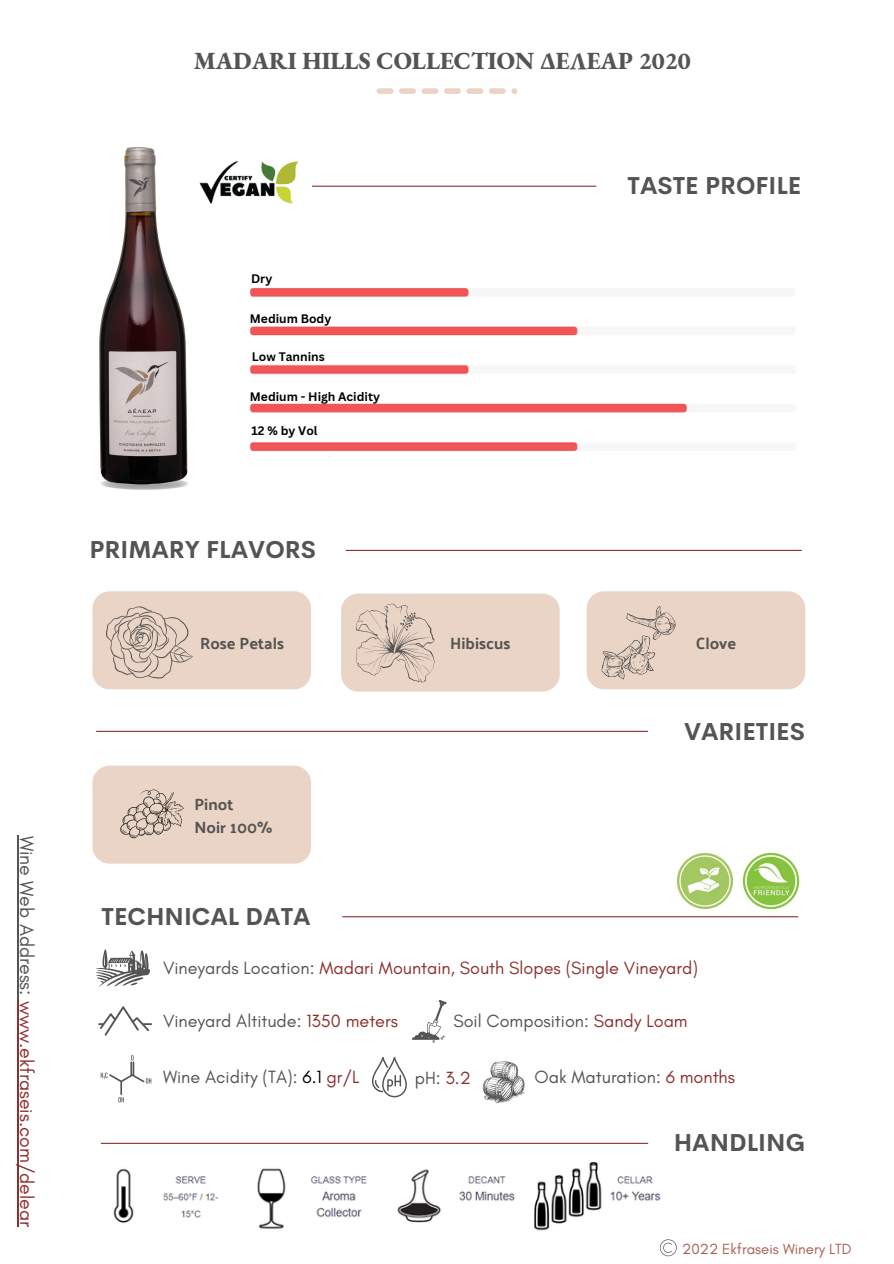
<style>
.page{position:relative;width:894px;height:1264px;background:#fff}
.page>*{position:absolute;margin:0;border:0;box-sizing:border-box;transform-origin:0 0}
.t1{font:700 24px "Cerebri Sans";color:#545454}
.t2{font:800 24px "EB Garamond";color:#545454}
.t3{font:19.5px "Glacial Indifference";color:#8c302f}
.t4{font:18px "Glacial Indifference";color:#545454}
.t5{font:18px "Glacial Indifference";color:#8c302f}
.t6{font:16.2px/22.5px "Palanquin Dark";color:#545454}
.t7{font:15px "Glacial Indifference";color:#a85f53}
.t8{font:700 12px "Canva Sans";color:#000}
.s1{color:#545454}
.s2{color:#8c302f}
.s3{color:#000}
</style>
<div class="page">
<div style="left:92px;top:591px;width:219px;height:98px;background:#ead4c5;border-radius:17px"></div>
<div style="left:341px;top:593px;width:218px;height:98px;background:#ead4c5;border-radius:17px"></div>
<div style="left:586px;top:591px;width:219px;height:98px;background:#ead4c5;border-radius:17px"></div>
<img style="left:99px;top:147px;width:89px;height:343px">
<hr style="left:244px;top:186px;width:351px;height:1px;background:#8c302f">
<hr style="left:346px;top:550px;width:455px;height:1px;background:#8c302f">
<div style="left:92px;top:765px;width:219px;height:98px;background:#ead4c5;border-radius:17px"></div>
<hr style="left:96px;top:730px;width:551px;height:2px;background:#8c302f">
<svg style="left:376px;top:88px;width:141px;height:6px"></svg>
<svg style="left:120px;top:789px;width:64px;height:50px"></svg>
<hr style="left:342px;top:916px;width:455px;height:1px;background:#8c302f">
<svg style="left:96px;top:949px;width:54px;height:38px"></svg>
<svg style="left:98px;top:1006px;width:54px;height:29px"></svg>
<svg style="left:412px;top:1000px;width:34px;height:42px"></svg>
<svg style="left:372px;top:1056px;width:35px;height:41px"></svg>
<svg style="left:101px;top:1055px;width:50px;height:47px"></svg>
<svg style="left:482px;top:1061px;width:42px;height:41px"></svg>
<img style="left:184px;top:147px;width:127px;height:105px">
<hr style="left:101px;top:1142px;width:546px;height:1px;background:#8c302f">
<svg style="left:659px;top:1239px;width:17px;height:17px"></svg>
<img style="left:250px;top:287px;width:439px;height:171px">
<svg style="left:106px;top:606px;width:87px;height:72px"></svg>
<svg style="left:355px;top:603px;width:80px;height:80px"></svg>
<svg style="left:601px;top:606px;width:74px;height:73px"></svg>
<img style="left:113px;top:1162px;width:548px;height:69px">
<hr style="left:18px;top:835px;width:1px;height:165px;background:#545454">
<hr style="left:18px;top:1000px;width:1px;height:227px;background:#8c302f">
<img style="left:742px;top:852px;width:58px;height:58px">
<img style="left:677px;top:853px;width:55px;height:55px">
<p class="t3" style="left:39px;top:835px;width:393px;rotate:90deg"><span class="s1">Wine Web Address:</span> www.ekfraseis.com/delear</p>
<h1 class="t2" style="left:194px;top:45px;width:498px">MADARI HILLS COLLECTION ΔΕΛΕΑΡ 2020</h1>
<p class="t8" style="left:251px;top:270px;width:23px">Dry</p>
<p class="t8" style="left:250px;top:310px;width:83px">Medium Body</p>
<p class="t8" style="left:252px;top:348px;width:74px">Low Tannins</p>
<p class="t8" style="left:250px;top:388px;width:131px">Medium - High Acidity</p>
<p class="t8" style="left:251px;top:422px;width:67px">12 % by Vol</p>
<h1 class="t1" style="left:89px;top:534px;width:228px">PRIMARY FLAVORS</h1>
<h1 class="t1" style="left:627px;top:170px;width:175px">TASTE PROFILE</h1>
<p class="t6" style="left:200px;top:632px;width:85px">Rose Petals</p>
<p class="t6" style="left:450px;top:632px;width:62px">Hibiscus</p>
<p class="t6" style="left:695px;top:632px;width:42px">Clove</p>
<p class="t6" style="left:194px;top:793px;width:80px">Pinot<br>Noir 100%</p>
<h1 class="t1" style="left:683px;top:716px;width:122px">VARIETIES</h1>
<h1 class="t1" style="left:102px;top:900px;width:210px">TECHNICAL DATA</h1>
<p class="t5" style="left:163px;top:956px;width:536px"><span class="s1">Vineyards Location:</span> Madari Mountain, South Slopes (Single Vineyard)</p>
<p class="t4" style="left:163px;top:1009px;width:236px">Vineyard Altitude: <span class="s2">1350 meters</span></p>
<p class="t4" style="left:453px;top:1009px;width:236px">Soil Composition: <span class="s2">Sandy Loam</span></p>
<p class="t4" style="left:163px;top:1065px;width:198px">Wine Acidity (TA): <span class="s3">6.1</span> <span class="s2">gr/L</span></p>
<p class="t4" style="left:415px;top:1066px;width:57px">pH: <span class="s2">3.2</span></p>
<p class="t4" style="left:534px;top:1065px;width:202px">Oak Maturation: <span class="s2">6 months</span></p>
<h1 class="t1" style="left:673px;top:1127px;width:133px">HANDLING</h1>
<p class="t7" style="left:682px;top:1239px;width:171px">2022 Ekfraseis Winery LTD</p>
</div>
